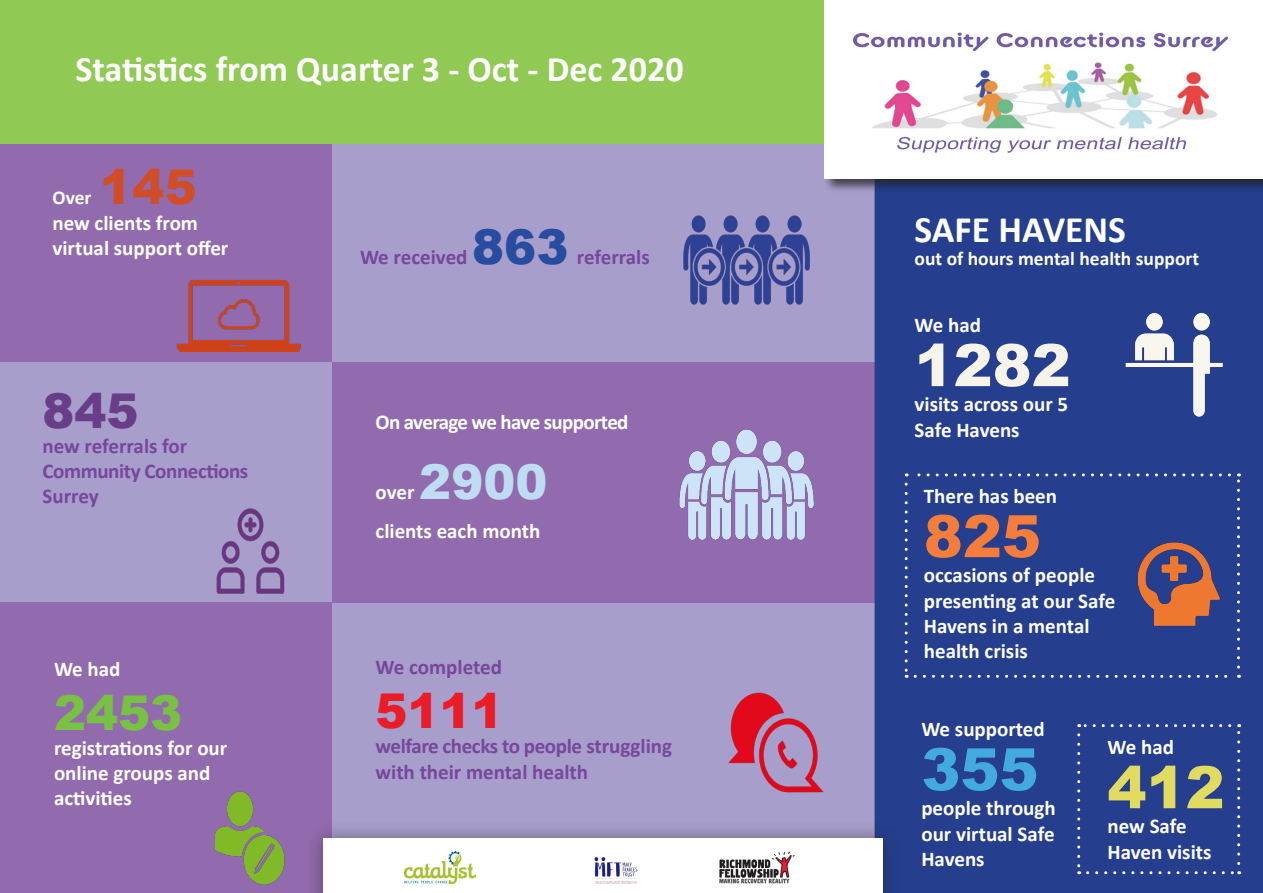
<style>
.page{position:relative;width:1263px;height:893px;background:#fff}
.page>*{position:absolute;margin:0;border:0;box-sizing:border-box;transform-origin:0 0}
.t1{font:900 58.5px "Arial";color:#f6f3ea}
.t2{font:900 58.5px "Arial";color:#f47d3b}
.t3{font:900 58.5px "Arial";color:#42aadf}
.t4{font:900 58.5px "Arial";color:#e1dc61}
.t5{font:900 48px "Arial";color:#beddf3}
.t6{font:900 48px "Arial";color:#79c142}
.t7{font:900 48px "Arial";color:#ea1d27}
.t8{font:900 48px "Arial";color:#274ca0}
.t9{font:900 48px "Arial";color:#6a3d89}
.t10{font:900 48px "Arial";color:#d04d27}
.t11{font:700 37.5px "Calibri";color:#fff}
.t12{font:700 36px "Calibri";color:#fff}
.t13{font:700 21px/25.2px "Calibri";color:#fff}
.t14{font:700 21px/25.2px "Calibri";letter-spacing:-.005em;color:#77479c}
.t15{font:700 21px "Calibri";letter-spacing:-.03em;color:#fff}
.t16{font:700 19.5px "Calibri";color:#fff}
</style>
<div class="page">
<div style="left:332px;top:602px;width:931px;height:291px;background:#a79ecb"></div>
<div style="left:332px;top:82px;width:931px;height:285px;background:#a79ecb"></div>
<div style="left:332px;top:362px;width:542px;height:240px;background:#916bae"></div>
<div style="left:0;top:144px;width:332px;height:218px;background:#916bae"></div>
<div style="left:0;top:362px;width:332px;height:246px;background:#a79ecb"></div>
<div style="left:0;top:602px;width:332px;height:291px;background:#916bae"></div>
<div style="left:874px;top:193px;width:389px;height:700px;background:#253f8e"></div>
<div style="left:0;top:0;width:1263px;height:144px;background:#91c955"></div>
<div style="left:823px;top:0;width:440px;height:193px;background:#231f20;opacity:.75"></div>
<div style="left:825px;top:0;width:438px;height:179px;background:#fff"></div>
<img style="left:853px;top:32px;width:376px;height:121px">
<svg style="left:905px;top:484px;width:3px;height:194px"></svg>
<svg style="left:915px;top:675px;width:324px;height:3px"></svg>
<svg style="left:1237px;top:473px;width:3px;height:194px"></svg>
<svg style="left:906px;top:473px;width:323px;height:3px"></svg>
<svg style="left:1077px;top:735px;width:3px;height:139px"></svg>
<svg style="left:1087px;top:871px;width:153px;height:3px"></svg>
<svg style="left:1237px;top:724px;width:3px;height:139px"></svg>
<svg style="left:1079px;top:724px;width:151px;height:3px"></svg>
<img style="left:176px;top:280px;width:125px;height:71px">
<img style="left:216px;top:508px;width:69px;height:86px">
<img style="left:214px;top:791px;width:71px;height:94px">
<img style="left:679px;top:429px;width:135px;height:111px">
<img style="left:728px;top:692px;width:96px;height:101px">
<div style="left:304px;top:820px;width:597px;height:73px;background:#231f20;opacity:.5"></div>
<div style="left:323px;top:839px;width:559px;height:54px;background:#fff"></div>
<img style="left:683px;top:215px;width:127px;height:90px">
<img style="left:1128px;top:516px;width:101px;height:136px">
<img style="left:1103px;top:299px;width:122px;height:153px">
<img style="left:405px;top:852px;width:71px;height:32px">
<img style="left:594px;top:857px;width:44px;height:27px">
<img style="left:720px;top:852px;width:74px;height:32px">
<p class="t12" style="left:75px;top:44px;width:610px">Statistics from Quarter 3 - Oct - Dec 2020</p>
<p class="t10" style="left:100px;top:152px;width:99px">145</p>
<p class="t13" style="left:53px;top:210px;width:147px">new clients from</p>
<p class="t13" style="left:53px;top:235px;width:177px">virtual support offer</p>
<p class="t16" style="left:53px;top:184px;width:40px">Over</p>
<p class="t9" style="left:43px;top:376px;width:98px">845</p>
<p class="t14" style="left:43px;top:433px;width:146px">new referrals for</p>
<p class="t14" style="left:43px;top:458px;width:207px">Community Connections<br>Surrey</p>
<p class="t13" style="left:54px;top:656px;width:68px">We had</p>
<p class="t6" style="left:54px;top:678px;width:130px">2453</p>
<p class="t13" style="left:54px;top:735px;width:175px">registrations for our online groups and</p>
<p class="t13" style="left:54px;top:785px;width:79px">activities</p>
<p class="t14" style="left:360px;top:244px;width:109px">We received</p>
<p class="t8" style="left:472px;top:212px;width:98px">863</p>
<p class="t14" style="left:577px;top:244px;width:74px">referrals</p>
<p class="t15" style="left:376px;top:407px;width:255px">On average we have supported</p>
<p class="t5" style="left:419px;top:447px;width:130px">2900</p>
<p class="t13" style="left:376px;top:518px;width:166px">clients each month</p>
<p class="t13" style="left:376px;top:479px;width:40px">over</p>
<p class="t14" style="left:376px;top:654px;width:128px">We completed</p>
<p class="t7" style="left:376px;top:676px;width:130px">5111</p>
<p class="t14" style="left:376px;top:733px;width:298px">welfare checks to people struggling with their mental health</p>
<p class="t11" style="left:914px;top:203px;width:213px">SAFE HAVENS</p>
<p class="t16" style="left:914px;top:245px;width:286px">out of hours mental health support</p>
<p class="t13" style="left:914px;top:312px;width:68px">We had</p>
<p class="t1" style="left:914px;top:323px;width:158px">1282</p>
<p class="t13" style="left:914px;top:391px;width:155px">visits across our 5<br>Safe Havens</p>
<p class="t13" style="left:924px;top:483px;width:135px">There has been</p>
<p class="t2" style="left:924px;top:494px;width:119px">825</p>
<p class="t13" style="left:924px;top:562px;width:193px">occasions of people presenting at our Safe<br>Havens in a mental health crisis</p>
<p class="t13" style="left:921px;top:716px;width:125px">We supported</p>
<p class="t3" style="left:921px;top:727px;width:119px">355</p>
<p class="t13" style="left:921px;top:796px;width:136px;text-align:justify">people through our virtual Safe Havens</p>
<p class="t13" style="left:1107px;top:734px;width:68px">We had</p>
<p class="t4" style="left:1107px;top:745px;width:119px">412</p>
<p class="t13" style="left:1107px;top:814px;width:81px">new Safe</p>
<p class="t13" style="left:1107px;top:839px;width:105px">Haven visits</p>
</div>
